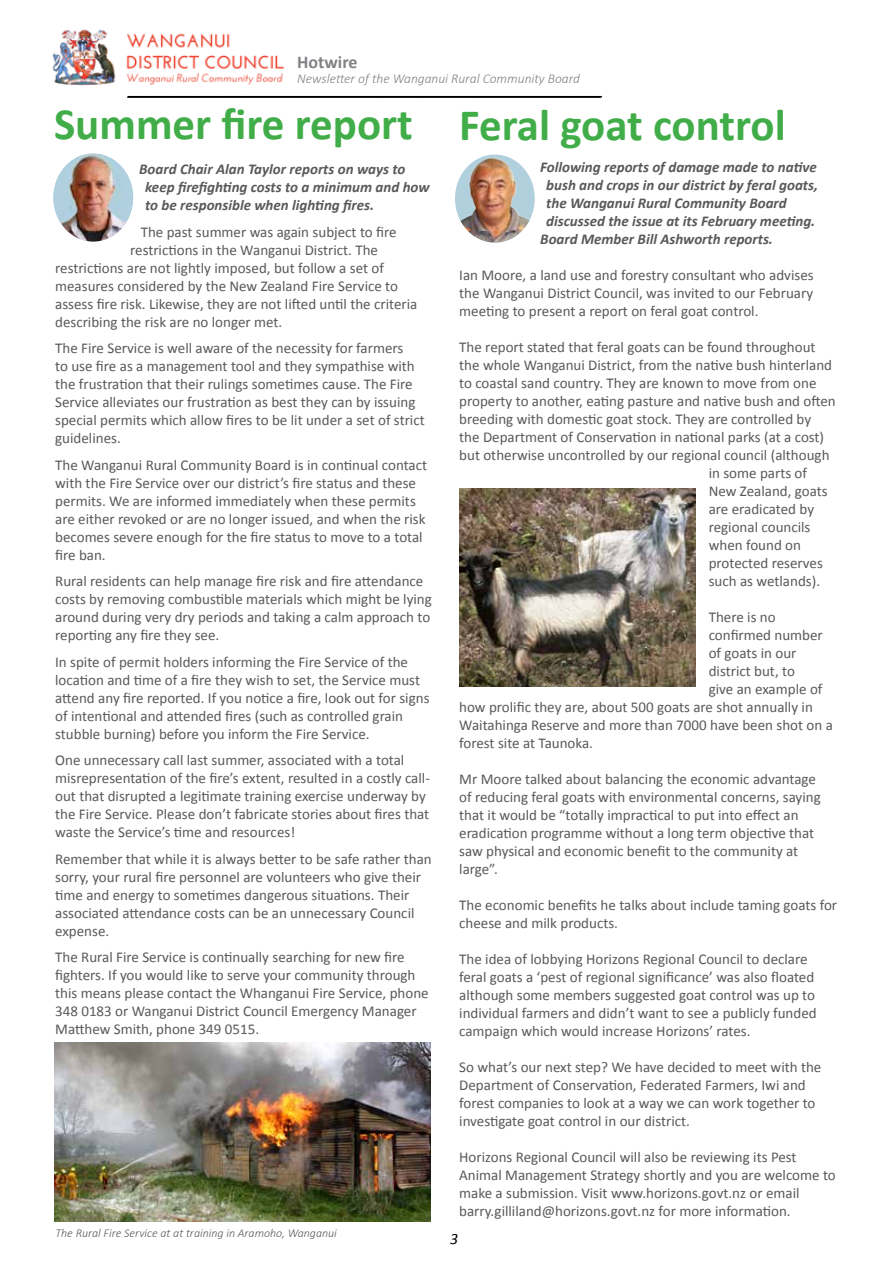
<style>
.page{position:relative;width:893px;height:1263px;background:#fff}
.page>*{position:absolute;margin:0;border:0;box-sizing:border-box;transform-origin:0 0}
.t1{font:700 45px "Calibri";color:#41ad49}
.t2{font:700 18px "Calibri";color:#808285}
.t3{font:italic 15.75px "Calibri";color:#000}
.t4{font:15px/18px "Calibri";color:#58595b}
.t5{font:italic 700 15px/18px "Calibri";color:#58595b}
.t6{font:italic 300 13.5px "Calibri";color:#808285}
.t7{font:italic 300 12px "Calibri";color:#58595b}
</style>
<div class="page">
<img style="left:54px;top:1043px;width:377px;height:178px">
<img style="left:53px;top:154px;width:80px;height:88px">
<img style="left:459px;top:488px;width:237px;height:199px">
<img style="left:52px;top:29px;width:232px;height:57px">
<svg style="left:127px;top:96px;width:475px;height:2px"></svg>
<img style="left:455px;top:155px;width:80px;height:88px">
<p class="t2" style="left:297px;top:50px;width:62px">Hotwire</p>
<p class="t6" style="left:297px;top:70px;width:284px">Newsletter of the Wanganui Rural Community Board</p>
<h1 class="t1" style="left:54px;top:95px;width:360px">Summer fire report</h1>
<p class="t5" style="left:145px;top:160px;width:286px;text-indent:-6px">Board Chair Alan Taylor reports on ways to keep firefighting costs to a minimum and how to be responsible when lighting fires.</p>
<p class="t4" style="left:141px;top:223px;width:257px">The past summer was again subject to fire</p>
<p class="t4" style="left:130px;top:241px;width:249px">restrictions in the Wanganui District. The</p>
<p class="t4" style="left:55px;top:259px;width:330px">restrictions are not lightly imposed, but follow a set of</p>
<p class="t4" style="left:55px;top:277px;width:344px">measures considered by the New Zealand Fire Service to</p>
<p class="t4" style="left:55px;top:295px;width:364px">assess fire risk. Likewise, they are not lifted until the criteria</p>
<p class="t4" style="left:55px;top:313px;width:229px">describing the risk are no longer met.</p>
<p class="t4" style="left:55px;top:339px;width:371px">The Fire Service is well aware of the necessity for farmers<br>to use fire as a management tool and they sympathise with the frustration that their rulings sometimes cause. The Fire Service alleviates our frustration as best they can by issuing special permits which allow fires to be lit under a set of strict guidelines.</p>
<p class="t4" style="left:55px;top:456px;width:373px">The Wanganui Rural Community Board is in continual contact with the Fire Service over our district’s fire status and these permits. We are informed immediately when these permits are either revoked or are no longer issued, and when the risk becomes severe enough for the fire status to move to a total fire ban.</p>
<p class="t4" style="left:55px;top:572px;width:378px">Rural residents can help manage fire risk and fire attendance costs by removing combustible materials which might be lying around during very dry periods and taking a calm approach to reporting any fire they see.</p>
<p class="t4" style="left:55px;top:653px;width:376px">In spite of permit holders informing the Fire Service of the location and time of a fire they wish to set, the Service must attend any fire reported. If you notice a fire, look out for signs of intentional and attended fires (such as controlled grain stubble burning) before you inform the Fire Service.</p>
<p class="t4" style="left:55px;top:751px;width:376px">One unnecessary call last summer, associated with a total misrepresentation of the fire’s extent, resulted in a costly call&shy;out that disrupted a legitimate training exercise underway by the Fire Service. Please don’t fabricate stories about fires that waste the Service’s time and resources!</p>
<p class="t4" style="left:55px;top:850px;width:378px">Remember that while it is always better to be safe rather than sorry, your rural fire personnel are volunteers who give their time and energy to sometimes dangerous situations. Their associated attendance costs can be an unnecessary Council expense.</p>
<p class="t4" style="left:55px;top:948px;width:375px">The Rural Fire Service is continually searching for new fire fighters. If you would like to serve your community through this means please contact the Whanganui Fire Service, phone 348 0183 or Wanganui District Council Emergency Manager Matthew Smith, phone 349 0515.</p>
<p class="t7" style="left:55px;top:1226px;width:283px">The Rural Fire Service at at training in Aramoho, Wanganui</p>
<h1 class="t1" style="left:459px;top:97px;width:328px">Feral goat control</h1>
<p class="t5" style="left:540px;top:158px;width:278px">Following reports of damage made to native</p>
<p class="t5" style="left:546px;top:176px;width:273px">bush and crops in our district by feral goats,</p>
<p class="t5" style="left:546px;top:194px;width:242px">the Wanganui Rural Community Board</p>
<p class="t5" style="left:546px;top:212px;width:271px">discussed the issue at its February meeting.</p>
<p class="t5" style="left:540px;top:230px;width:234px">Board Member Bill Ashworth reports.</p>
<p class="t4" style="left:459px;top:266px;width:356px;text-align:justify">Ian Moore, a land use and forestry consultant who advises the Wanganui District Council, was invited to our February meeting to present a report on feral goat control.</p>
<p class="t4" style="left:459px;top:338px;width:358px">The report stated that feral goats can be found throughout</p>
<p class="t4" style="left:459px;top:356px;width:374px">the whole Wanganui District, from the native bush hinterland</p>
<p class="t4" style="left:459px;top:374px;width:359px">to coastal sand country. They are known to move from one</p>
<p class="t4" style="left:459px;top:392px;width:378px">property to another, eating pasture and native bush and often</p>
<p class="t4" style="left:459px;top:410px;width:353px">breeding with domestic goat stock. They are controlled by</p>
<p class="t4" style="left:459px;top:428px;width:366px">the Department of Conservation in national parks (at a cost)</p>
<p class="t4" style="left:459px;top:446px;width:372px">but otherwise uncontrolled by our regional council (although</p>
<p class="t4" style="left:709px;top:464px;width:100px">in some parts of</p>
<p class="t4" style="left:709px;top:482px;width:120px">New Zealand, goats</p>
<p class="t4" style="left:709px;top:500px;width:107px">are eradicated by</p>
<p class="t4" style="left:709px;top:518px;width:103px">regional councils</p>
<p class="t4" style="left:709px;top:536px;width:94px">when found on</p>
<p class="t4" style="left:709px;top:554px;width:116px">protected reserves</p>
<p class="t4" style="left:709px;top:572px;width:113px">such as wetlands).</p>
<p class="t4" style="left:709px;top:608px;width:69px">There is no</p>
<p class="t4" style="left:709px;top:626px;width:116px">confirmed number</p>
<p class="t4" style="left:709px;top:644px;width:89px">of goats in our</p>
<p class="t4" style="left:709px;top:662px;width:88px">district but, to</p>
<p class="t4" style="left:709px;top:680px;width:115px">give an example of</p>
<p class="t4" style="left:459px;top:698px;width:355px">how prolific they are, about 500 goats are shot annually in</p>
<p class="t4" style="left:459px;top:716px;width:375px">Waitahinga Reserve and more than 7000 have been shot on a</p>
<p class="t4" style="left:459px;top:734px;width:135px">forest site at Taunoka.</p>
<p class="t4" style="left:459px;top:770px;width:363px">Mr Moore talked about balancing the economic advantage of reducing feral goats with environmental concerns, saying that it would be “totally impractical to put into effect an eradication programme without a long term objective that saw physical and economic benefit to the community at large”.</p>
<p class="t4" style="left:459px;top:896px;width:379px">The economic benefits he talks about include taming goats for cheese and milk products.</p>
<p class="t4" style="left:459px;top:950px;width:359px">The idea of lobbying Horizons Regional Council to declare feral goats a ‘pest of regional significance’ was also floated although some members suggested goat control was up to individual farmers and didn’t want to see a publicly funded campaign which would increase Horizons’ rates.</p>
<p class="t4" style="left:459px;top:1058px;width:364px">So what’s our next step? We have decided to meet with the Department of Conservation, Federated Farmers, Iwi and forest companies to look at a way we can work together to investigate goat control in our district.</p>
<p class="t4" style="left:459px;top:1148px;width:378px">Horizons Regional Council will also be reviewing its Pest Animal Management Strategy shortly and you are welcome to make a submission. Visit www.horizons.govt.nz or email barry.gilliland@horizons.govt.nz for more information.</p>
<p class="t3" style="left:450px;top:1228px;width:9px">3</p>
</div>
